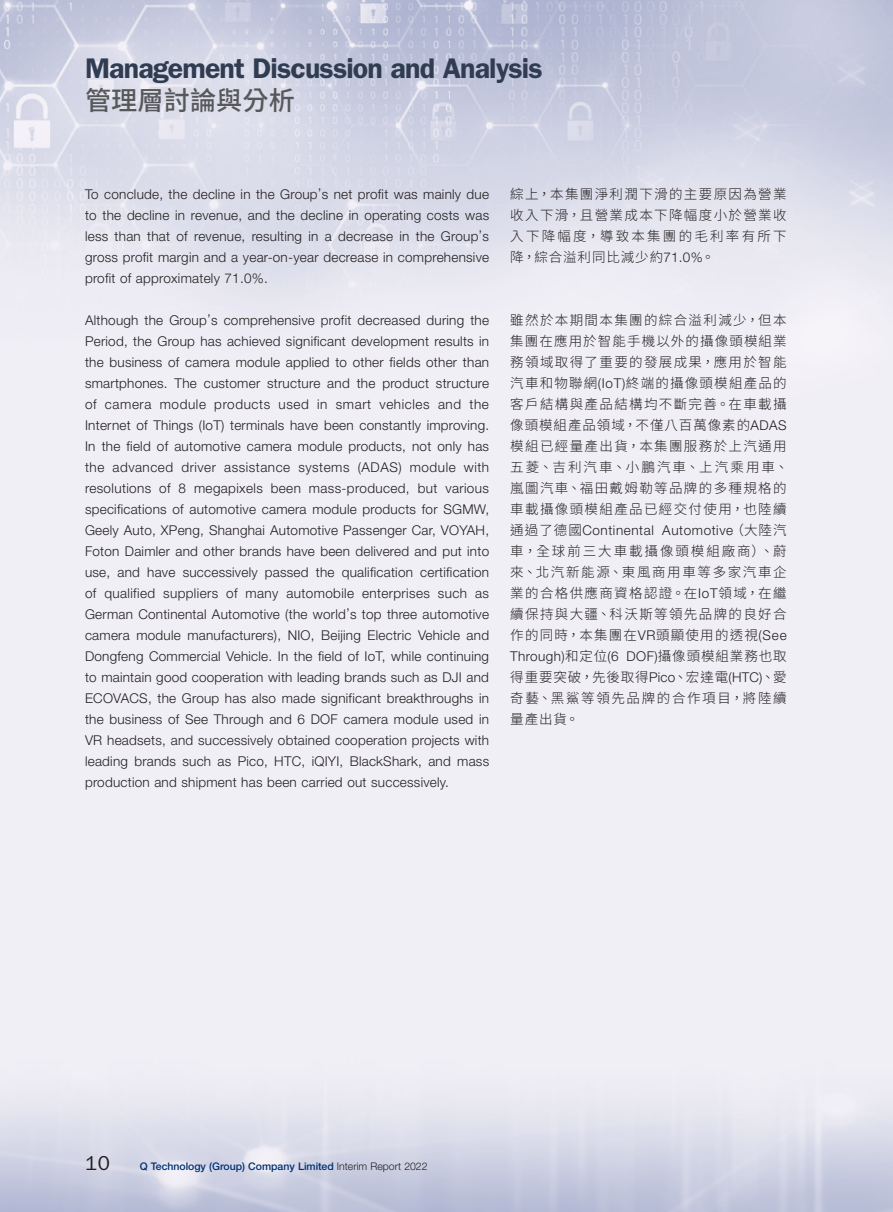
<style>
.page{position:relative;width:893px;height:1212px;background:#fff}
.page>*{position:absolute;margin:0;border:0;box-sizing:border-box;transform-origin:0 0}
.t1{font:600 28.5px "ITC Franklin Gothic Std";letter-spacing:-.03em;color:#303c52}
.t2{font:500 26.25px "Source Han Sans TC";color:#57585a}
.t3{font:20.25px "ITC Franklin Gothic Std";color:#231f20}
.Body_Text{font:300 13.5px/21px "Helvetica Neue LT Std";letter-spacing:.02em;color:#231f20;text-align:justify}
.Body_Text-2{font:300 13.5px/21px "Source Han Sans TC";letter-spacing:.1em;color:#231f20;text-align:justify}
.t4{font:500 10.5px "Helvetica Neue LT Std";color:#002f73}
.s1{font-family:"Helvetica Neue LT Std"}
.s2{font-weight:300;color:#231f20}
</style>
<div class="page">
<img style="left:0;top:0;width:893px;height:1212px">
<h1 class="t1" style="left:85px;top:52px;width:459px">Management Discussion and Analysis</h1>
<h2 class="t2" style="left:85px;top:86px;width:211px">管理層討論與分析</h2>
<p class="Body_Text" style="left:85px;top:183px;width:406px">To conclude, the decline in the Group’s net profit was mainly due to the decline in revenue, and the decline in operating costs was less than that of revenue, resulting in a decrease in the Group’s gross profit margin and a year-on-year decrease in comprehensive profit of approximately 71.0%.</p>
<p class="Body_Text" style="left:85px;top:309px;width:406px">Although the Group’s comprehensive profit decreased during the Period, the Group has achieved significant development results in the business of camera module applied to other fields other than smartphones. The customer structure and the product structure of camera module products used in smart vehicles and the Internet of Things (IoT) terminals have been constantly improving.<br>In the field of automotive camera module products, not only has the advanced driver assistance systems (ADAS) module with resolutions of 8 megapixels been mass-produced, but various specifications of automotive camera module products for SGMW, Geely Auto, XPeng, Shanghai Automotive Passenger Car, VOYAH, Foton Daimler and other brands have been delivered and put into use, and have successively passed the qualification certification of qualified suppliers of many automobile enterprises such as German Continental Automotive (the world’s top three automotive camera module manufacturers), NIO, Beijing Electric Vehicle and Dongfeng Commercial Vehicle. In the field of IoT, while continuing to maintain good cooperation with leading brands such as DJI and ECOVACS, the Group has also made significant breakthroughs in the business of See Through and 6 DOF camera module used in VR headsets, and successively obtained cooperation projects with leading brands such as Pico, HTC, iQIYI, BlackShark, and mass production and shipment has been carried out successively.</p>
<p class="Body_Text-2" style="left:510px;top:184px;width:278px">綜上，本集團淨利潤下滑的主要原因為營業收入下滑，且營業成本下降幅度小於營業收入下降幅度，導致本集團的毛利率有所下降，綜合溢利同比減少約<span class="s1">71.0%</span>。</p>
<p class="Body_Text-2" style="left:510px;top:310px;width:280px;text-align:left">雖然於本期間本集團的綜合溢利減少，但本集團在應用於智能手機以外的攝像頭模組業務領域取得了重要的發展成果，應用於智能汽車和物聯網<span class="s1">(IoT)</span>終端的攝像頭模組產品的客戶結構與產品結構均不斷完善。在車載攝像頭模組產品領域，不僅八百萬像素的<span class="s1">ADAS</span>模組已經量產出貨，本集團服務於上汽通用五菱、吉利汽車、小鵬汽車、上汽乘用車、嵐圖汽車、福田戴姆勒等品牌的多種規格的車載攝像頭模組產品已經交付使用，也陸續通過了德國<span class="s1">Continental Automotive</span>（大陸汽車，全球前三大車載攝像頭模組廠商）、蔚來、北汽新能源、東風商用車等多家汽車企業的合格供應商資格認證。在<span class="s1">IoT</span>領域，在繼續保持與大疆、科沃斯等領先品牌的良好合作的同時，本集團在<span class="s1">VR</span>頭顯使用的透視<span class="s1">(See<br>Through)</span>和定位<span class="s1">(6 DOF)</span>攝像頭模組業務也取得重要突破，先後取得<span class="s1">Pico</span>、宏達電<span class="s1">(HTC)</span>、愛奇藝、黑鯊等領先品牌的合作項目，將陸續量產出貨。</p>
<h3 class="t3" style="left:85px;top:1151px;width:26px">10</h3>
<p class="t4" style="left:140px;top:1160px;width:289px">Q Technology (Group) Company Limited <span class="s2">Interim Report 2022</span></p>
</div>
